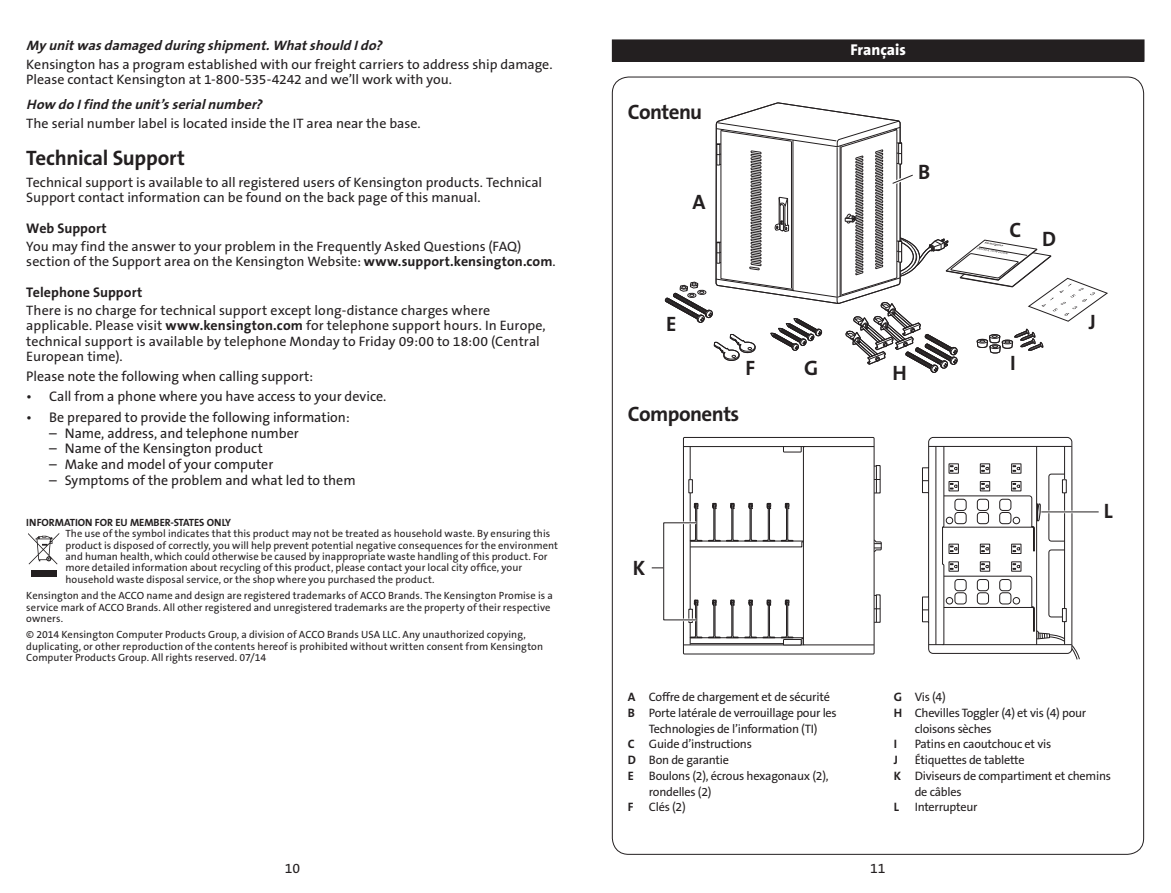
<style>
.page{position:relative;width:1171px;height:893px;background:#fff}
.page>*{position:absolute;margin:0;border:0;box-sizing:border-box;transform-origin:0 0}
.t1{font:21px "The Sans KENSINGTON7 Bd";letter-spacing:-.025em;color:#231f20}
.t2{font:15.75px "The Sans KENSINGTON8 XB";color:#fff}
.t3{font:14px "The Sans KENSINGTON5 Rg";color:#231f20}
.t4{font:14px "The Sans KENSINGTON7 Bd";letter-spacing:.005em;color:#231f20}
.t5{font:13.65px/15.4px "The Sans KENSINGTON5 Rg";color:#231f20}
.t6{font:italic 13.65px "The Sans KENSINGTON7 Bd";color:#231f20}
.t7{font:12.25px "The Sans KENSINGTON5 Rg";letter-spacing:-.02em;color:#231f20}
.t8{font:12.25px "The Sans KENSINGTON7 Bd";color:#231f20}
.t9{font:10.5px/11.4px "The Sans KENSINGTON5 Rg";letter-spacing:.01em;color:#231f20}
.t10{font:10.5px "The Sans KENSINGTON7 Bd";letter-spacing:-.005em;color:#231f20}
.s1{font-family:"The Sans KENSINGTON7 Bd"}
</style>
<div class="page">
<div style="left:31px;top:571px;width:26px;height:6px;background:#231f20"></div>
<svg style="left:28px;top:533px;width:31px;height:31px"></svg>
<div style="left:683px;top:437px;width:191px;height:217px;border:1px solid #231f20"></div>
<svg style="left:873px;top:465px;width:8px;height:29px"></svg>
<svg style="left:873px;top:594px;width:8px;height:29px"></svg>
<hr style="left:683px;top:446px;width:191px;height:1px;background:#231f20">
<hr style="left:683px;top:645px;width:191px;height:1px;background:#231f20">
<svg style="left:689px;top:446px;width:116px;height:199px"></svg>
<svg style="left:873px;top:539px;width:9px;height:13px"></svg>
<div style="left:662px;top:521px;width:35px;height:100px;border:3px solid #fff"></div>
<div style="left:663px;top:522px;width:33px;height:98px;border:1px solid #231f20"></div>
<svg style="left:922px;top:437px;width:158px;height:223px"></svg>
<hr style="left:1041px;top:511px;width:57px;height:2px;background:#fff">
<hr style="left:1041px;top:511px;width:57px;height:1px;background:#231f20">
<svg style="left:664px;top:102px;width:444px;height:271px"></svg>
<div style="left:612px;top:40px;width:532px;height:21px;background:#231f20"></div>
<p class="t6" style="left:26px;top:38px;width:360px">My unitwasdamaged during shipment.Whatshould Ido?</p>
<p class="t5" style="left:26px;top:57px;width:528px">Kensington has a program established with our freight carriers to address ship damage.<br>Please contact Kensington at 1-800-535-4242 and we’ll work with you.</p>
<p class="t6" style="left:26px;top:97px;width:240px">How do Ifind the unit’sserialnumber?</p>
<p class="t5" style="left:26px;top:116px;width:396px">The serial number label is located inside the IT area near the base.</p>
<h1 class="t1" style="left:26px;top:147px;width:160px">Technical Support</h1>
<p class="t5" style="left:26px;top:175px;width:517px">Technical support is available to all registered users of Kensington products. Technical<br>Support contact information can be found on the back page of this manual.</p>
<h3 class="t4" style="left:26px;top:221px;width:82px">Web Support</h3>
<p class="t5" style="left:26px;top:239px;width:531px">You may find the answer to your problem in the Frequently Asked Questions (FAQ) section of the Support area on the Kensington Website: <span class="s1">www.support.kensington.com</span>.</p>
<h3 class="t4" style="left:26px;top:285px;width:118px">Telephone Support</h3>
<p class="t5" style="left:26px;top:303px;width:521px">There is no charge for technical support except long-distance charges where applicable. Please visit <span class="s1">www.kensington.com</span> for telephone support hours. In Europe, technical support is available by telephone Monday to Friday 09:00 to 18:00 (Central European time).</p>
<h3 class="t3" style="left:26px;top:368px;width:288px">Please note the following when calling support:</h3>
<h3 class="t3" style="left:26px;top:389px;width:362px">• Call from a phone where you have access to your device.</h3>
<h3 class="t3" style="left:26px;top:410px;width:325px">• Be prepared to provide the following information:</h3>
<h3 class="t3" style="left:49px;top:425px;width:251px">– Name, address, and telephone number</h3>
<h3 class="t3" style="left:49px;top:441px;width:215px">– Name of the Kensington product</h3>
<h3 class="t3" style="left:49px;top:457px;width:226px">– Make and model of your computer</h3>
<h3 class="t3" style="left:49px;top:473px;width:308px">– Symptoms of the problem and what led to them</h3>
<p class="t10" style="left:26px;top:517px;width:206px">INFORMATION FOR EU MEMBER-STATES ONLY</p>
<p class="t9" style="left:65px;top:528px;width:494px">The use of the symbol indicates that this product may not be treated as household waste. By ensuring this product is disposed of correctly, you will help prevent potential negative consequences for the environment and human health, which could otherwise be caused by inappropriate waste handling of this product. For more detailed information about recycling of this product, please contact your local city office, your household waste disposal service, or the shop where you purchased the product.</p>
<p class="t9" style="left:26px;top:590px;width:528px">Kensington and the ACCO name and design are registered trademarks of ACCO Brands. The Kensington Promise is a service mark of ACCO Brands. All other registered and unregistered trademarks are the property of their respective owners.</p>
<p class="t9" style="left:26px;top:629px;width:518px">© 2014 Kensington Computer Products Group, a division of ACCO Brands USA LLC. Any unauthorized copying, duplicating, or other reproduction of the contents hereof is prohibited without written consent from Kensington<br>Computer Products Group. All rights reserved. 07/14</p>
<h1 class="t1" style="left:628px;top:100px;width:76px">Contenu</h1>
<h1 class="t1" style="left:692px;top:191px;width:15px">A</h1>
<h2 class="t2" style="left:850px;top:42px;width:57px">Français</h2>
<h1 class="t1" style="left:918px;top:161px;width:14px">B</h1>
<h1 class="t1" style="left:666px;top:312px;width:12px">E</h1>
<h1 class="t1" style="left:745px;top:357px;width:11px">F</h1>
<h1 class="t1" style="left:804px;top:357px;width:16px">G</h1>
<h1 class="t1" style="left:892px;top:362px;width:16px">H</h1>
<h1 class="t1" style="left:628px;top:403px;width:113px">Components</h1>
<h1 class="t1" style="left:633px;top:556px;width:14px">K</h1>
<h1 class="t1" style="left:1009px;top:223px;width:48px">C D</h1>
<h1 class="t1" style="left:1010px;top:351px;width:7px">I</h1>
<h1 class="t1" style="left:1089px;top:310px;width:9px">J</h1>
<h1 class="t1" style="left:1104px;top:500px;width:10px">L</h1>
<p class="t7" style="left:628px;top:690px;width:203px"><span class="s1">A</span> Coffre de chargement et de sécurité</p>
<p class="t7" style="left:628px;top:706px;width:210px"><span class="s1">B</span> Porte latérale de verrouillage pour les</p>
<p class="t7" style="left:649px;top:722px;width:170px">Technologies de l’information (TI)</p>
<p class="t7" style="left:628px;top:738px;width:125px"><span class="s1">C</span> Guide d’instructions</p>
<p class="t7" style="left:628px;top:753px;width:103px"><span class="s1">D</span> Bon de garantie</p>
<p class="t7" style="left:628px;top:769px;width:202px"><span class="s1">E</span> Boulons (2), écrous hexagonaux (2),</p>
<p class="t7" style="left:649px;top:785px;width:64px">rondelles (2)</p>
<p class="t7" style="left:628px;top:801px;width:59px"><span class="s1">F</span> Clés (2)</p>
<p class="t7" style="left:893px;top:690px;width:54px"><span class="s1">G</span> Vis (4)</p>
<p class="t7" style="left:893px;top:706px;width:194px"><span class="s1">H</span> Chevilles Toggler (4) et vis (4) pour</p>
<p class="t7" style="left:914px;top:722px;width:78px">cloisons sèches</p>
<p class="t8" style="left:893px;top:738px;width:5px">I</p>
<p class="t7" style="left:914px;top:738px;width:138px">Patins en caoutchouc et vis</p>
<p class="t8" style="left:893px;top:753px;width:6px">J</p>
<p class="t7" style="left:914px;top:753px;width:112px">Étiquettes de tablette</p>
<p class="t7" style="left:893px;top:769px;width:219px"><span class="s1">K</span> Diviseurs de compartiment et chemins</p>
<p class="t7" style="left:914px;top:785px;width:48px">de câbles</p>
<p class="t8" style="left:893px;top:801px;width:7px">L</p>
<p class="t7" style="left:914px;top:801px;width:64px">Interrupteur</p>
<h3 class="t3" style="left:285px;top:861px;width:17px">10</h3>
<h3 class="t3" style="left:870px;top:861px;width:17px">11</h3>
</div>
